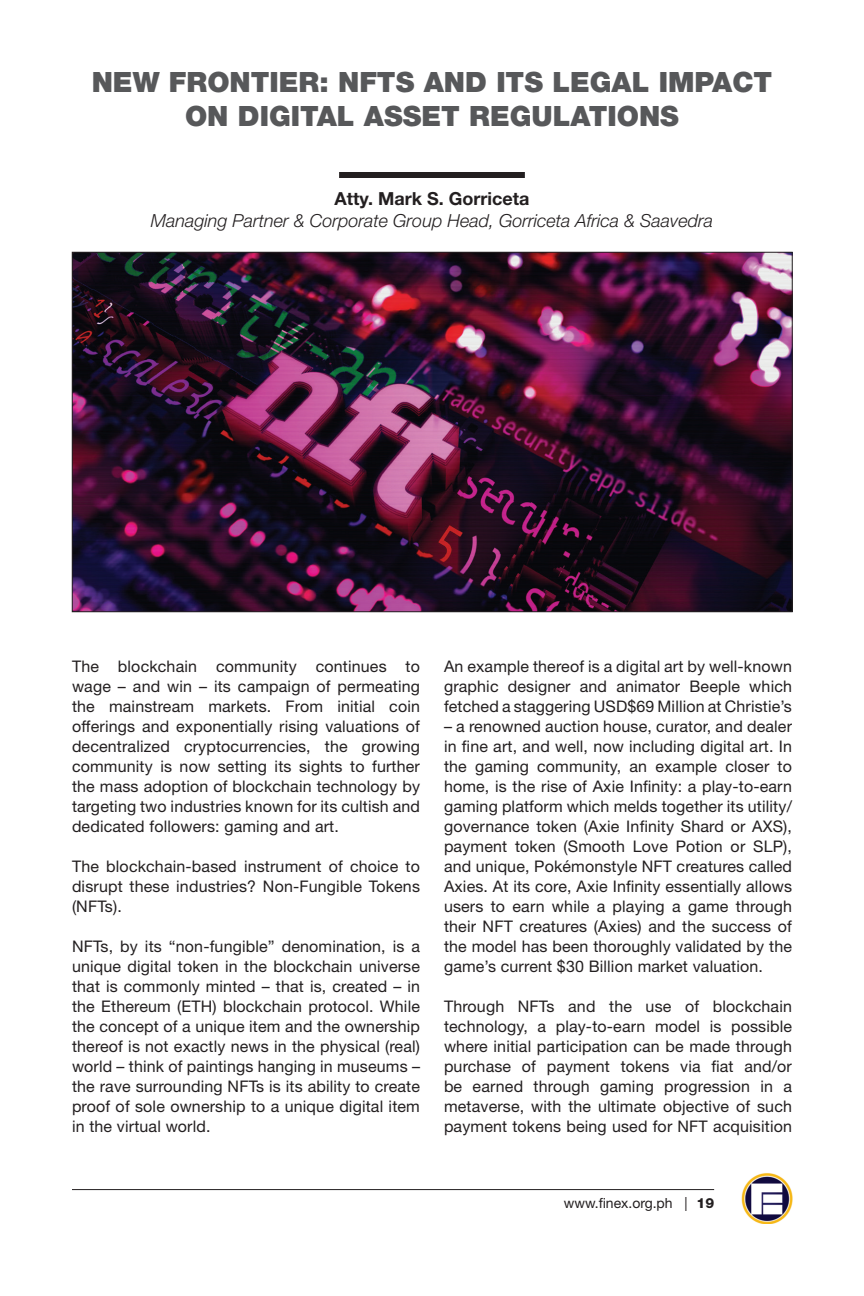
<style>
.page{position:relative;width:864px;height:1296px;background:#fff}
.page>*{position:absolute;margin:0;border:0;box-sizing:border-box;transform-origin:0 0}
.t1{font:900 28px/33.6px "Helvetica Neue LT Std";color:#57585a;text-align:center}
.t2{font:italic 300 18px "Helvetica Neue LT Std";color:#231f20}
.t3{font:700 18px "Helvetica Neue LT Std";color:#231f20}
.t4{font:16px/20px "Helvetica Neue LT Std";letter-spacing:.01em;color:#231f20;text-align:justify}
.t5{font:14px "Helvetica Neue LT Std";color:#231f20}
.s1{font-weight:800}
</style>
<div class="page">
<hr style="left:72px;top:1189px;width:642px;height:1px;background:#231f20">
<img style="left:741px;top:1173px;width:52px;height:51px">
<div style="left:339px;top:172px;width:186px;height:6px;background:#231f20"></div>
<img style="left:74px;top:254px;width:716px;height:356px">
<h1 class="t1" style="left:92px;top:65px;width:682px">NEW FRONTIER: NFTS AND ITS LEGAL IMPACT<br>ON DIGITAL ASSET REGULATIONS</h1>
<p class="t3" style="left:335px;top:187px;width:196px">Atty. Mark S. Gorriceta</p>
<p class="t2" style="left:151px;top:210px;width:564px">Managing Partner &amp; Corporate Group Head, Gorriceta Africa &amp; Saavedra</p>
<p class="t4" style="left:72px;top:656px;width:350px">The blockchain community continues to wage – and win – its campaign of permeating the mainstream markets. From initial coin offerings and exponentially rising valuations of decentralized cryptocurrencies, the growing community is now setting its sights to further the mass adoption of blockchain technology by targeting two industries known for its cultish and dedicated followers: gaming and art.</p>
<p class="t4" style="left:72px;top:856px;width:350px">The blockchain-based instrument of choice to disrupt these industries? Non-Fungible Tokens (NFTs).</p>
<p class="t4" style="left:72px;top:936px;width:350px">NFTs, by its “non-fungible” denomination, is a unique digital token in the blockchain universe that is commonly minted – that is, created – in the Ethereum (ETH) blockchain protocol. While the concept of a unique item and the ownership thereof is not exactly news in the physical (real) world – think of paintings hanging in museums – the rave surrounding NFTs is its ability to create proof of sole ownership to a unique digital item in the virtual world.</p>
<p class="t4" style="left:444px;top:656px;width:350px">An example thereof is a digital art by well-known graphic designer and animator Beeple which fetched a staggering USD$69 Million at Christie’s</p>
<p class="t4" style="left:444px;top:716px;width:350px">– a renowned auction house, curator, and dealer in fine art, and well, now including digital art. In the gaming community, an example closer to home, is the rise of Axie Infinity: a play-to-earn gaming platform which melds together its utility/ governance token (Axie Infinity Shard or AXS), payment token (Smooth Love Potion or SLP), and unique, Pokémonstyle NFT creatures called Axies. At its core, Axie Infinity essentially allows users to earn while a playing a game through their NFT creatures (Axies) and the success of the model has been thoroughly validated by the game’s current $30 Billion market valuation.</p>
<p class="t4" style="left:444px;top:996px;width:350px">Through NFTs and the use of blockchain technology, a play-to-earn model is possible where initial participation can be made through purchase of payment tokens via fiat and/or be earned through gaming progression in a metaverse, with the ultimate objective of such payment tokens being used for NFT acquisition</p>
<p class="t5" style="left:564px;top:1195px;width:152px">www.finex.org.ph | <span class="s1">19</span></p>
</div>
